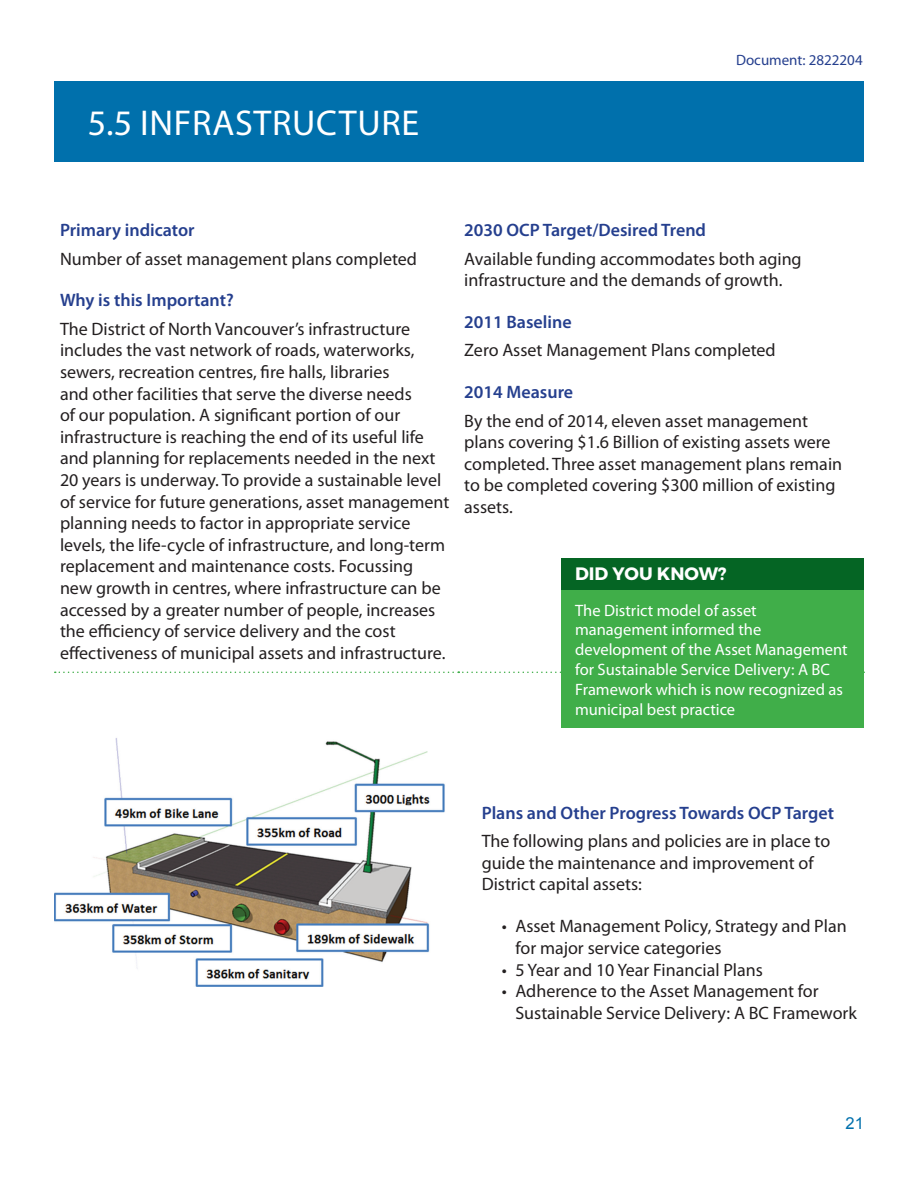
<style>
.page{position:relative;width:918px;height:1188px;background:#fff}
.page>*{position:absolute;margin:0;border:0;box-sizing:border-box;transform-origin:0 0}
.t1{font:36px "Myriad Pro";color:#fff}
.t2{font:18px/21.6px "Myriad Pro";color:#231f20}
.t3{font:600 18px "Myriad Pro";color:#253f8e}
.t4{font:700 18px "Montserrat";color:#fff}
.t5{font:16.5px/19.8px "Myriad Pro";color:#fff}
.t6{font:16.5px "Arial";color:#0070ac}
.t7{font:15px "Myriad Pro";color:#253f8e}
</style>
<div class="page">
<svg style="left:55px;top:672px;width:507px;height:1px"></svg>
<div style="left:54px;top:81px;width:810px;height:81px;background:#0070ac"></div>
<div style="left:562px;top:590px;width:302px;height:138px;background:#40ae49"></div>
<div style="left:562px;top:558px;width:302px;height:32px;background:#056524"></div>
<img style="left:54px;top:738px;width:391px;height:249px">
<h1 class="t1" style="left:88px;top:101px;width:84px">5.5 Infrastructure</h1>
<p class="t7" style="left:736px;top:51px;width:128px">Document: 2822204</p>
<p class="t3" style="left:60px;top:219px;width:136px">Primary indicator</p>
<p class="t2" style="left:60px;top:247px;width:359px">Number of asset management plans completed</p>
<p class="t3" style="left:60px;top:289px;width:175px">Why is this Important?</p>
<p class="t2" style="left:60px;top:318px;width:391px">The District of North Vancouver’s infrastructure includes the vast network of roads, waterworks, sewers, recreation centres, fire halls, libraries<br>and other facilities that serve the diverse needs<br>of our population. A significant portion of our infrastructure is reaching the end of its useful life and planning for replacements needed in the next 20 years is underway. To provide a sustainable level of service for future generations, asset management planning needs to factor in appropriate service levels, the life-cycle of infrastructure, and long-term replacement and maintenance costs. Focussing new growth in centres, where infrastructure can be accessed by a greater number of people, increases the efficiency of service delivery and the cost effectiveness of municipal assets and infrastructure.</p>
<p class="t3" style="left:464px;top:219px;width:243px">2030 OCP Target/Desired Trend</p>
<p class="t2" style="left:464px;top:247px;width:339px">Available funding accommodates both aging infrastructure and the demands of growth.</p>
<p class="t3" style="left:464px;top:311px;width:109px">2011 Baseline</p>
<p class="t2" style="left:464px;top:339px;width:313px">Zero Asset Management Plans completed</p>
<p class="t3" style="left:464px;top:381px;width:111px">2014 Measure</p>
<p class="t2" style="left:464px;top:409px;width:379px">By the end of 2014, eleven asset management plans covering $1.6 Billion of existing assets were completed. Three asset management plans remain to be completed covering $300 million of existing assets.</p>
<p class="t4" style="left:575px;top:562px;width:153px">DID YOU KNOW?</p>
<p class="t5" style="left:575px;top:600px;width:274px">The District model of asset management informed the development of the Asset Management for Sustainable Service Delivery: A BC<br>Framework which is now recognized as municipal best practice</p>
<p class="t3" style="left:482px;top:801px;width:354px">Plans and Other Progress Towards OCP Target</p>
<p class="t2" style="left:482px;top:830px;width:350px">The following plans and policies are in place to guide the maintenance and improvement of<br>District capital assets:</p>
<p class="t2" style="left:515px;top:915px;width:333px;text-indent:-14px">• Asset Management Policy, Strategy and Plan for major service categories</p>
<p class="t2" style="left:502px;top:958px;width:263px">• 5 Year and 10 Year Financial Plans</p>
<p class="t2" style="left:515px;top:980px;width:343px;text-indent:-14px">• Adherence to the Asset Management for<br>Sustainable Service Delivery: A BC Framework</p>
<p class="t6" style="left:846px;top:1112px;width:20px">21</p>
</div>
